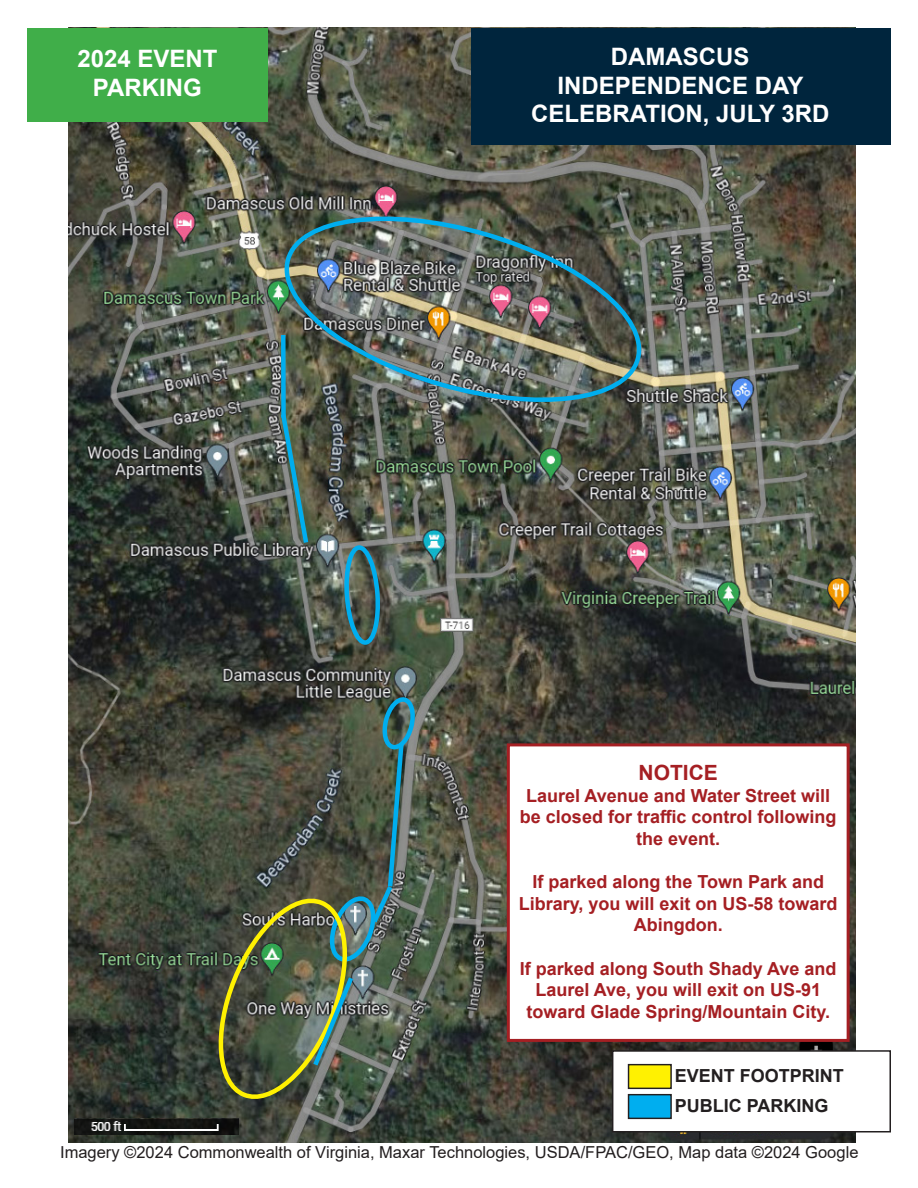
<style>
.page{position:relative;width:918px;height:1188px;background:#fff}
.page>*{position:absolute;margin:0;border:0;box-sizing:border-box;transform-origin:0 0}
.t1{font:700 24px "Arial";color:#fff}
.t2{font:700 21px "Arial";color:#a51f23}
.t3{font:700 18px/21.6px "Arial";color:#a51f23;text-align:center}
.t4{font:700 18px "Arial";color:#231f20}
.t5{font:16.5px "Arial";color:#231f20}
</style>
<div class="page">
<img style="left:68px;top:28px;width:788px;height:1114px">
<svg style="left:345px;top:544px;width:35px;height:103px"></svg>
<svg style="left:278px;top:418px;width:33px;height:130px"></svg>
<div style="left:27px;top:28px;width:241px;height:94px;background:#40ae49"></div>
<div style="left:613px;top:1051px;width:277px;height:81px;background:#fff"></div>
<div style="left:612px;top:1050px;width:279px;height:82px;border:2px solid #231f20"></div>
<div style="left:629px;top:1065px;width:42px;height:23px;background:#fff101"></div>
<div style="left:628px;top:1064px;width:44px;height:25px;border:1px solid #231f20"></div>
<img style="left:207px;top:693px;width:213px;height:413px">
<div style="left:629px;top:1095px;width:42px;height:23px;background:#00aeef"></div>
<div style="left:628px;top:1094px;width:44px;height:25px;border:1px solid #231f20"></div>
<div style="left:471px;top:28px;width:419px;height:116px;background:#00253d"></div>
<img style="left:74px;top:1118px;width:164px;height:16px">
<div style="left:507px;top:743px;width:343px;height:299px;background:#fff;border:3px solid #a51f23"></div>
<img style="left:276px;top:201px;width:379px;height:217px">
<p class="t1" style="left:77px;top:42px;width:142px">2024 EVENT</p>
<p class="t1" style="left:93px;top:71px;width:110px">PARKING</p>
<p class="t1" style="left:611px;top:39px;width:140px">DAMASCUS</p>
<p class="t1" style="left:558px;top:68px;width:247px">INDEPENDENCE DAY</p>
<p class="t1" style="left:531px;top:97px;width:300px">CELEBRATION, JULY 3RD</p>
<p class="t2" style="left:639px;top:758px;width:81px">NOTICE</p>
<p class="t3" style="left:520px;top:785px;width:318px">Laurel Avenue and Water Street will be closed for traffic control following the event.</p>
<p class="t3" style="left:519px;top:871px;width:320px">If parked along the Town Park and<br>Library, you will exit on US-58 toward<br>Abingdon.</p>
<p class="t3" style="left:520px;top:958px;width:318px">If parked along South Shady Ave and<br>Laurel Ave, you will exit on US-91 toward Glade Spring/Mountain City.</p>
<p class="t4" style="left:675px;top:1063px;width:171px">EVENT FOOTPRINT</p>
<p class="t4" style="left:675px;top:1093px;width:155px">PUBLIC PARKING</p>
<p class="t5" style="left:60px;top:1141px;width:800px">Imagery ©2024 Commonwealth of Virginia, Maxar Technologies, USDA/FPAC/GEO, Map data ©2024 Google</p>
</div>
